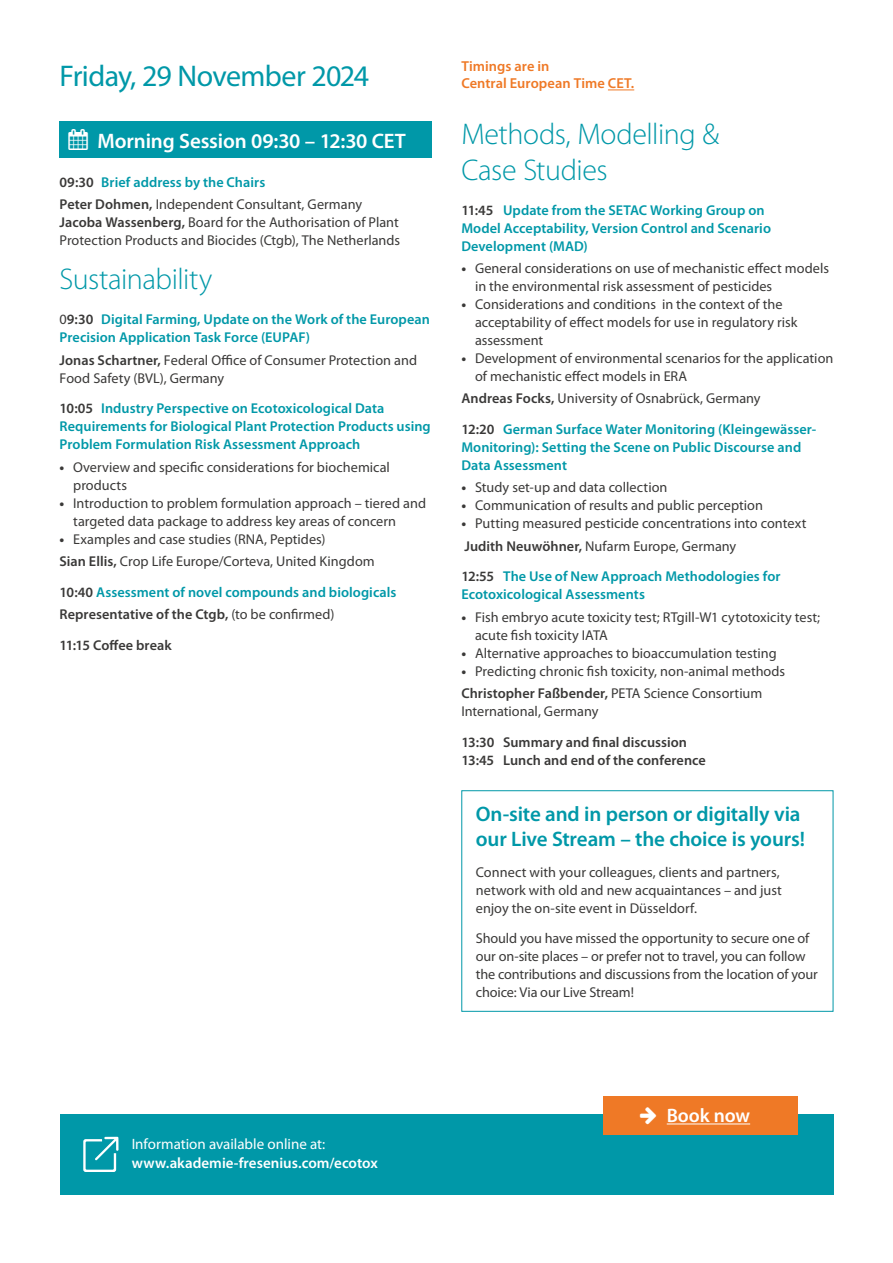
<style>
.page{position:relative;width:893px;height:1263px;background:#fff}
.page>*{position:absolute;margin:0;border:0;box-sizing:border-box;transform-origin:0 0}
.Headlines{font:300 30px/36px "Myriad Pro";letter-spacing:-.015em;color:#0098a8}
.t1{font:30px "Myriad Pro";letter-spacing:-.025em;color:#0098a8}
.Zwischenüberschriften{font:600 21px/25.2px "Myriad Pro";letter-spacing:-.005em;color:#0098a8}
.t2{font:600 21px "Myriad Pro";letter-spacing:-.005em;color:#fff}
.t3{font:600 19.5px "Myriad Pro";letter-spacing:-.005em;color:#fff}
.t4{font:600 15px "Myriad Pro";color:#fff}
.t5{font:15px "Myriad Pro";color:#fff}
.t6{font:600 14.4px "Myriad Pro";color:#ef7926}
.Fließtext{font:14.25px/18px "Myriad Pro";color:#3a3938}
.Vortragstitel{font:600 14.25px/18px "Myriad Pro";letter-spacing:.005em;color:#0098a8}
.Vortragstitel-2{font:600 14.25px "Myriad Pro";letter-spacing:.005em;color:#3a3938}
.Fließtext-2{font:600 14.25px "Myriad Pro";letter-spacing:.005em;color:#3a3938}
.s1{color:#3a3938}
.s2{font-weight:600}
.s3{font-weight:400;color:#3a3938}
.s4{font-weight:700}
.s5{font-weight:400}
</style>
<div class="page">
<svg style="left:608px;top:90px;width:26px;height:1px"></svg>
<div style="left:60px;top:121px;width:372px;height:37px;background:#0098a8"></div>
<div style="left:461px;top:790px;width:372px;height:222px;border:1px solid #0098a8"></div>
<div style="left:60px;top:1115px;width:773px;height:80px;background:#0098a8"></div>
<svg style="left:83px;top:1137px;width:35px;height:35px"></svg>
<div style="left:603px;top:1096px;width:195px;height:38px;background:#ef7926"></div>
<hr style="left:667px;top:1123px;width:83px;height:1px;background:#fff">
<p class="t1" style="left:60px;top:58px;width:311px">Friday, 29 November 2024</p>
<p class="t2" style="left:69px;top:128px;width:339px">▲ Morning Session 09:30 – 12:30 CET</p>
<p class="Vortragstitel" style="left:60px;top:172px;width:207px"><span class="s1">09:30</span> Brief address by the Chairs</p>
<p class="Fließtext" style="left:60px;top:195px;width:304px"><span class="s2">Peter Dohmen,</span> Independent Consultant, Germany</p>
<p class="Fließtext" style="left:60px;top:213px;width:342px"><span class="s2">Jacoba Wassenberg,</span> Board for the Authorisation of Plant<br>Protection Products and Biocides (Ctgb), The Netherlands</p>
<p class="Headlines" style="left:60px;top:261px;width:154px">Sustainability</p>
<p class="Vortragstitel" style="left:60px;top:310px;width:372px"><span class="s3">0</span><span class="s1">9:30</span> Digital Farming, Update on the Work of the European<br>Precision Application Task Force (EUPAF)</p>
<p class="Fließtext" style="left:60px;top:351px;width:359px"><span class="s2">Jonas Schartner,</span> Federal Office of Consumer Protection and<br>Food Safety (BVL), Germany</p>
<p class="Vortragstitel" style="left:60px;top:399px;width:373px"><span class="s1">10:05</span> Industry Perspective on Ecotoxicological Data<br>Requirements for Biological Plant Protection Products using<br>Problem Formulation Risk Assessment Approach</p>
<p class="Fließtext" style="left:73px;top:458px;width:318px;text-indent:-14px"><span class="s4">•</span> Overview and specific considerations for biochemical products</p>
<p class="Fließtext" style="left:73px;top:494px;width:354px;text-indent:-14px"><span class="s4">•</span> Introduction to problem formulation approach – tiered and targeted data package to address key areas of concern</p>
<p class="Fließtext" style="left:60px;top:530px;width:267px"><span class="s4">•</span> Examples and case studies (RNA, Peptides)</p>
<p class="Fließtext" style="left:60px;top:552px;width:317px"><span class="s2">Sian Ellis,</span> Crop Life Europe/Corteva, United Kingdom</p>
<p class="Vortragstitel" style="left:60px;top:582px;width:338px"><span class="s1">10:40</span> Assessment of novel compounds and biologicals</p>
<p class="Fließtext-2" style="left:60px;top:605px;width:277px">Representative of the Ctgb, <span class="s5">(to be confirmed)</span></p>
<p class="Vortragstitel-2" style="left:60px;top:636px;width:114px">11:15 Coffee break</p>
<p class="t6" style="left:461px;top:57px;width:90px">Timings are in</p>
<p class="t6" style="left:461px;top:74px;width:174px">Central European Time CET.</p>
<p class="Headlines" style="left:461px;top:116px;width:259px">Methods, Modelling &amp;<br>Case Studies</p>
<p class="Vortragstitel" style="left:461px;top:201px;width:311px"><span class="s1">11:45</span> Update from the SETAC Working Group on<br>Model Acceptability, Version Control and Scenario<br>Development (MAD)</p>
<p class="Fließtext" style="left:475px;top:259px;width:355px;text-indent:-14px"><span class="s4">•</span> General considerations on use of mechanistic effect models in the environmental risk assessment of pesticides</p>
<p class="Fließtext" style="left:475px;top:295px;width:324px;text-indent:-14px"><span class="s4">•</span> Considerations and conditions in the context of the acceptability of effect models for use in regulatory risk assessment</p>
<p class="Fließtext" style="left:475px;top:349px;width:360px;text-indent:-14px"><span class="s4">•</span> Development of environmental scenarios for the application of mechanistic effect models in ERA</p>
<p class="Fließtext" style="left:461px;top:389px;width:301px"><span class="s2">Andreas Focks,</span> University of Osnabrück, Germany</p>
<p class="Vortragstitel" style="left:461px;top:420px;width:356px"><span class="s1">12:20</span> German Surface Water Monitoring (Kleingewässer-<br>Monitoring): Setting the Scene on Public Discourse and<br>Data Assessment</p>
<p class="Fließtext" style="left:461px;top:478px;width:208px"><span class="s4">•</span> Study set-up and data collection</p>
<p class="Fließtext" style="left:461px;top:496px;width:303px"><span class="s4">•</span> Communication of results and public perception</p>
<p class="Fließtext" style="left:461px;top:514px;width:347px"><span class="s4">•</span> Putting measured pesticide concentrations into context</p>
<p class="Fließtext" style="left:464px;top:537px;width:273px"><span class="s2">Judith Neuwöhner,</span> Nufarm Europe, Germany</p>
<p class="Vortragstitel" style="left:461px;top:567px;width:321px"><span class="s1">12:55</span> The Use of New Approach Methodologies for<br>Ecotoxicological Assessments</p>
<p class="Fließtext" style="left:475px;top:608px;width:347px;text-indent:-14px"><span class="s4">•</span> Fish embryo acute toxicity test; RTgill-W1 cytotoxicity test; acute fish toxicity IATA</p>
<p class="Fließtext" style="left:461px;top:644px;width:317px"><span class="s4">•</span> Alternative approaches to bioaccumulation testing</p>
<p class="Fließtext" style="left:461px;top:662px;width:325px"><span class="s4">•</span> Predicting chronic fish toxicity, non-animal methods</p>
<p class="Fließtext" style="left:461px;top:684px;width:302px"><span class="s2">Christopher Faßbender,</span> PETA Science Consortium<br>International, Germany</p>
<p class="Vortragstitel-2" style="left:461px;top:733px;width:227px">13:30 Summary and final discussion</p>
<p class="Vortragstitel-2" style="left:461px;top:751px;width:246px">13:45 Lunch and end of the conference</p>
<p class="Zwischenüberschriften" style="left:476px;top:800px;width:331px">On-site and in person or digitally via our Live Stream – the choice is yours!</p>
<p class="Fließtext" style="left:476px;top:862px;width:308px">Connect with your colleagues, clients and partners, network with old and new acquaintances – and just enjoy the on-site event in Düsseldorf.</p>
<p class="Fließtext" style="left:476px;top:929px;width:344px">Should you have missed the opportunity to secure one of our on-site places – or prefer not to travel, you can follow the contributions and discussions from the location of your choice: Via our Live Stream!</p>
<p class="t5" style="left:132px;top:1134px;width:195px">Information available online at:</p>
<p class="t4" style="left:132px;top:1154px;width:248px">www.akademie-fresenius.com/ecotox</p>
<p class="t3" style="left:667px;top:1103px;width:85px">Book now</p>
</div>
